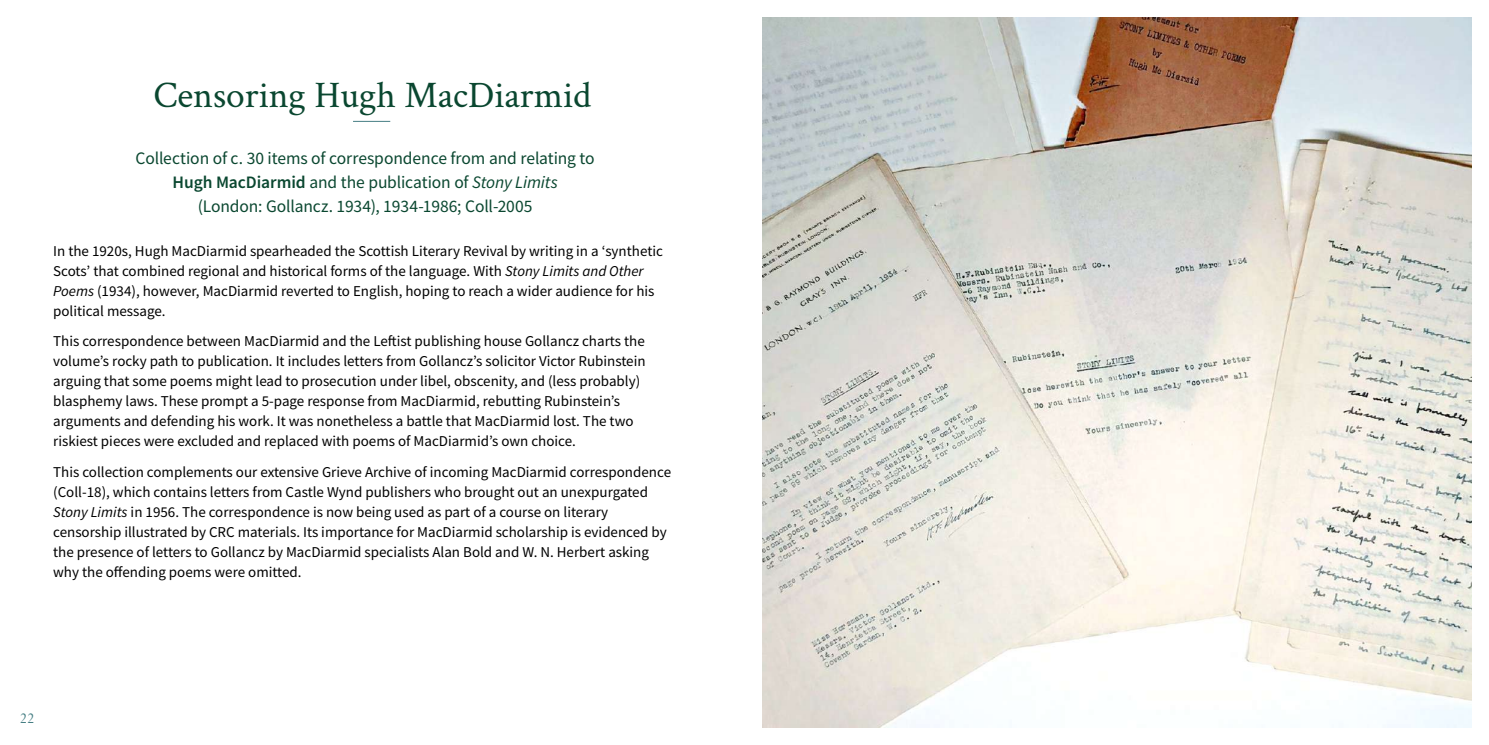
<style>
.page{position:relative;width:1489px;height:745px;background:#fff}
.page>*{position:absolute;margin:0;border:0;box-sizing:border-box;transform-origin:0 0}
.t1{font:37.5px "Crimson Text";color:#0a4730}
.t2{font:17.5px/23.8px "Source Sans Pro";letter-spacing:-.005em;color:#0a4730;text-align:center}
.t3{font:16.25px "Perpetua";color:#457e83}
.t4{font:15px/20px "Source Sans Pro";color:#000}
.s1{font-weight:600}
.s2{font-style:italic}
</style>
<div class="page">
<hr style="left:353px;top:121px;width:37px;height:1px;background:#457e83">
<img style="left:762px;top:18px;width:708px;height:708px">
<h1 class="t1" style="left:153px;top:70px;width:439px">Censoring Hugh MacDiarmid</h1>
<p class="t2" style="left:136px;top:146px;width:460px">Collection of c. 30 items of correspondence from and relating to<br><span class="s1">Hugh MacDiarmid</span> and the publication of <span class="s2">Stony Limits<br></span>(London: Gollancz. 1934), 1934-1986; Coll-2005</p>
<p class="t4" style="left:53px;top:240px;width:611px">In the 1920s, Hugh MacDiarmid spearheaded the Scottish Literary Revival by writing in a ‘synthetic Scots’ that combined regional and historical forms of the language. With <span class="s2">Stony Limits and Other Poems</span> (1934), however, MacDiarmid reverted to English, hoping to reach a wider audience for his political message.</p>
<p class="t4" style="left:53px;top:331px;width:594px">This correspondence between MacDiarmid and the Leftist publishing house Gollancz charts the volume’s rocky path to publication. It includes letters from Gollancz’s solicitor Victor Rubinstein arguing that some poems might lead to prosecution under libel, obscenity, and (less probably) blasphemy laws. These prompt a 5-page response from MacDiarmid, rebutting Rubinstein’s arguments and defending his work. It was nonetheless a battle that MacDiarmid lost. The two riskiest pieces were excluded and replaced with poems of MacDiarmid’s own choice.</p>
<p class="t4" style="left:53px;top:461px;width:619px">This collection complements our extensive Grieve Archive of incoming MacDiarmid correspondence (Coll-18), which contains letters from Castle Wynd publishers who brought out an unexpurgated <span class="s2">Stony Limits</span> in 1956. The correspondence is now being used as part of a course on literary censorship illustrated by CRC materials. Its importance for MacDiarmid scholarship is evidenced by the presence of letters to Gollancz by MacDiarmid specialists Alan Bold and W. N. Herbert asking why the offending poems were omitted.</p>
<p class="t3" style="left:20px;top:707px;width:16px">22</p>
</div>
